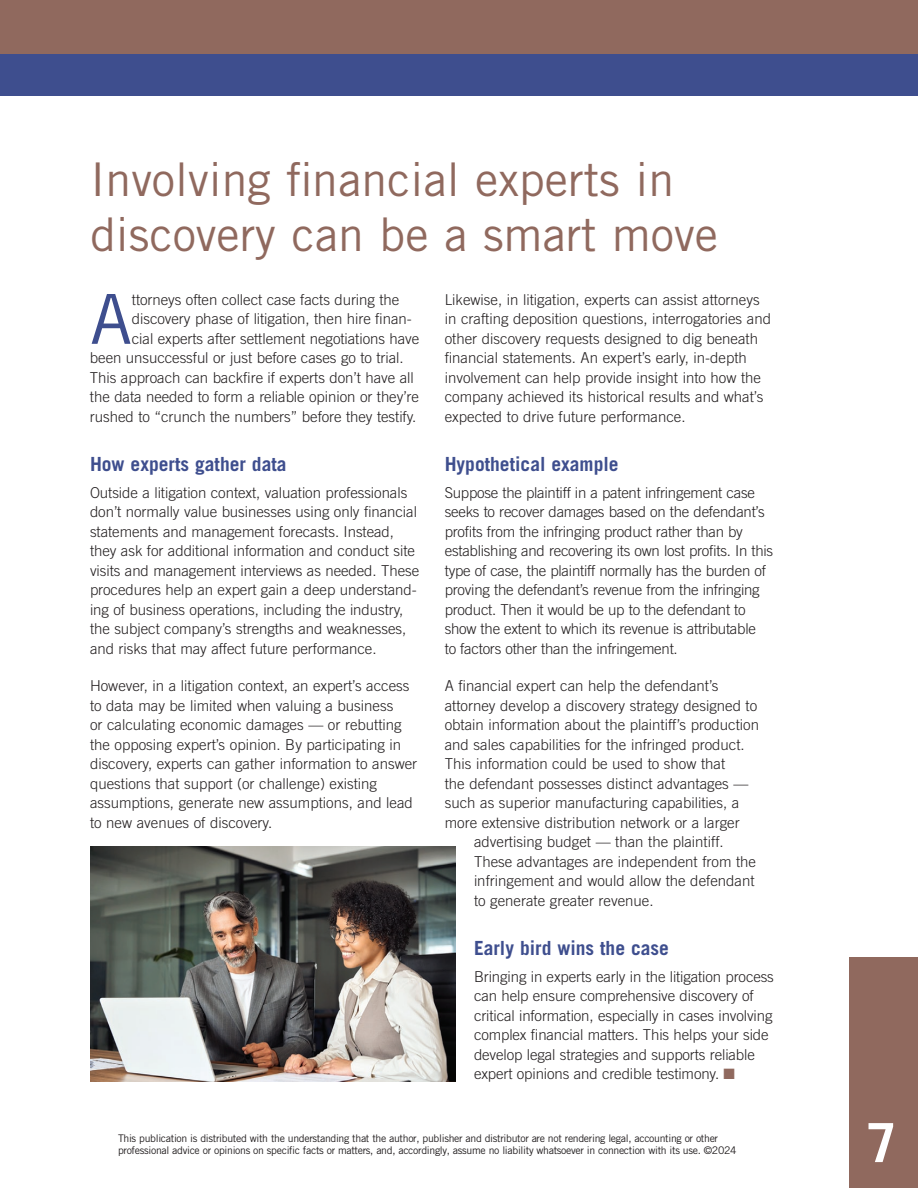
<style>
.page{position:relative;width:918px;height:1188px;background:#fff}
.page>*{position:absolute;margin:0;border:0;box-sizing:border-box;transform-origin:0 0}
.t1{font:69px "Trade Gothic LT Std";color:#3e4e8e}
.t2{font:700 54px "Trade Gothic LT Std";color:#fff}
.t3{font:46.5px/55.8px "Trade Gothic LT Std";color:#90695e}
.t4{font:700 19.5px "Trade Gothic LT Std";color:#3e4e8e}
.t5{font:300 15px/19.5px "Trade Gothic LT Std";letter-spacing:-.005em;color:#231f20}
.t6{font:10.5px/12.6px "Trade Gothic LT Std";letter-spacing:-.03em;color:#231f20}
.s1{color:#90695e}
</style>
<div class="page">
<div style="left:0;top:0;width:918px;height:56px;background:#90695e"></div>
<div style="left:0;top:54px;width:918px;height:41px;background:#3e4e8e"></div>
<div style="left:849px;top:958px;width:69px;height:230px;background:#90695e"></div>
<img style="left:90px;top:846px;width:366px;height:236px">
<h3 class="t3" style="left:90px;top:151px;width:630px">Involving financial experts in discovery can be a smart move</h3>
<h1 class="t1" style="left:90px;top:278px;width:44px">A</h1>
<p class="t5" style="left:132px;top:290px;width:269px">ttorneys often collect case facts during the</p>
<p class="t5" style="left:132px;top:309px;width:281px">discovery phase of litigation, then hire finan-</p>
<p class="t5" style="left:132px;top:329px;width:289px">cial experts after settlement negotiations have</p>
<p class="t5" style="left:90px;top:348px;width:315px">been unsuccessful or just before cases go to trial.</p>
<p class="t5" style="left:90px;top:368px;width:325px">This approach can backfire if experts don’t have all</p>
<p class="t5" style="left:90px;top:387px;width:331px">the data needed to form a reliable opinion or they’re</p>
<p class="t5" style="left:90px;top:407px;width:328px">rushed to “crunch the numbers” before they testify.</p>
<h3 class="t4" style="left:90px;top:452px;width:198px">How experts gather data</h3>
<p class="t5" style="left:90px;top:482px;width:331px">Outside a litigation context, valuation professionals don’t normally value businesses using only financial statements and management forecasts. Instead, they ask for additional information and conduct site visits and management interviews as needed. These procedures help an expert gain a deep understand&shy;ing of business operations, including the industry, the subject company’s strengths and weaknesses, and risks that may affect future performance.</p>
<p class="t5" style="left:90px;top:676px;width:329px">However, in a litigation context, an expert’s access to data may be limited when valuing a business<br>or calculating economic damages — or rebutting the opposing expert’s opinion. By participating in discovery, experts can gather information to answer questions that support (or challenge) existing assumptions, generate new assumptions, and lead to new avenues of discovery.</p>
<p class="t5" style="left:445px;top:290px;width:328px">Likewise, in litigation, experts can assist attorneys in crafting deposition questions, interrogatories and other discovery requests designed to dig beneath financial statements. An expert’s early, in-depth involvement can help provide insight into how the company achieved its historical results and what’s expected to drive future performance.</p>
<h3 class="t4" style="left:445px;top:452px;width:175px">Hypothetical example</h3>
<p class="t5" style="left:445px;top:482px;width:330px">Suppose the plaintiff in a patent infringement case seeks to recover damages based on the defendant’s profits from the infringing product rather than by establishing and recovering its own lost profits. In this type of case, the plaintiff normally has the burden of proving the defendant’s revenue from the infringing product. Then it would be up to the defendant to show the extent to which its revenue is attributable<br>to factors other than the infringement.</p>
<p class="t5" style="left:445px;top:676px;width:275px">A financial expert can help the defendant’s</p>
<p class="t5" style="left:445px;top:695px;width:314px">attorney develop a discovery strategy designed to</p>
<p class="t5" style="left:445px;top:715px;width:316px">obtain information about the plaintiff’s production</p>
<p class="t5" style="left:445px;top:734px;width:302px">and sales capabilities for the infringed product.</p>
<p class="t5" style="left:445px;top:754px;width:282px">This information could be used to show that</p>
<p class="t5" style="left:445px;top:773px;width:305px">the defendant possesses distinct advantages —</p>
<p class="t5" style="left:445px;top:793px;width:296px">such as superior manufacturing capabilities, a</p>
<p class="t5" style="left:445px;top:812px;width:297px">more extensive distribution network or a larger</p>
<p class="t5" style="left:474px;top:832px;width:251px">advertising budget — than the plaintiff.</p>
<p class="t5" style="left:474px;top:851px;width:284px">These advantages are independent from the</p>
<p class="t5" style="left:474px;top:871px;width:282px">infringement and would allow the defendant</p>
<p class="t5" style="left:474px;top:890px;width:181px">to generate greater revenue.</p>
<h3 class="t4" style="left:474px;top:936px;width:197px">Early bird wins the case</h3>
<p class="t5" style="left:474px;top:966px;width:301px">Bringing in experts early in the litigation process can help ensure comprehensive discovery of critical information, especially in cases involving complex financial matters. This helps your side develop legal strategies and supports reliable expert opinions and credible testimony. <span class="s1">■</span></p>
<p class="t6" style="left:118px;top:1131px;width:620px">This publication is distributed with the understanding that the author, publisher and distributor are not rendering legal, accounting or other professional advice or opinions on specific facts or matters, and, accordingly, assume no liability whatsoever in connection with its use. ©2024</p>
<h2 class="t2" style="left:867px;top:1110px;width:32px">7</h2>
</div>
